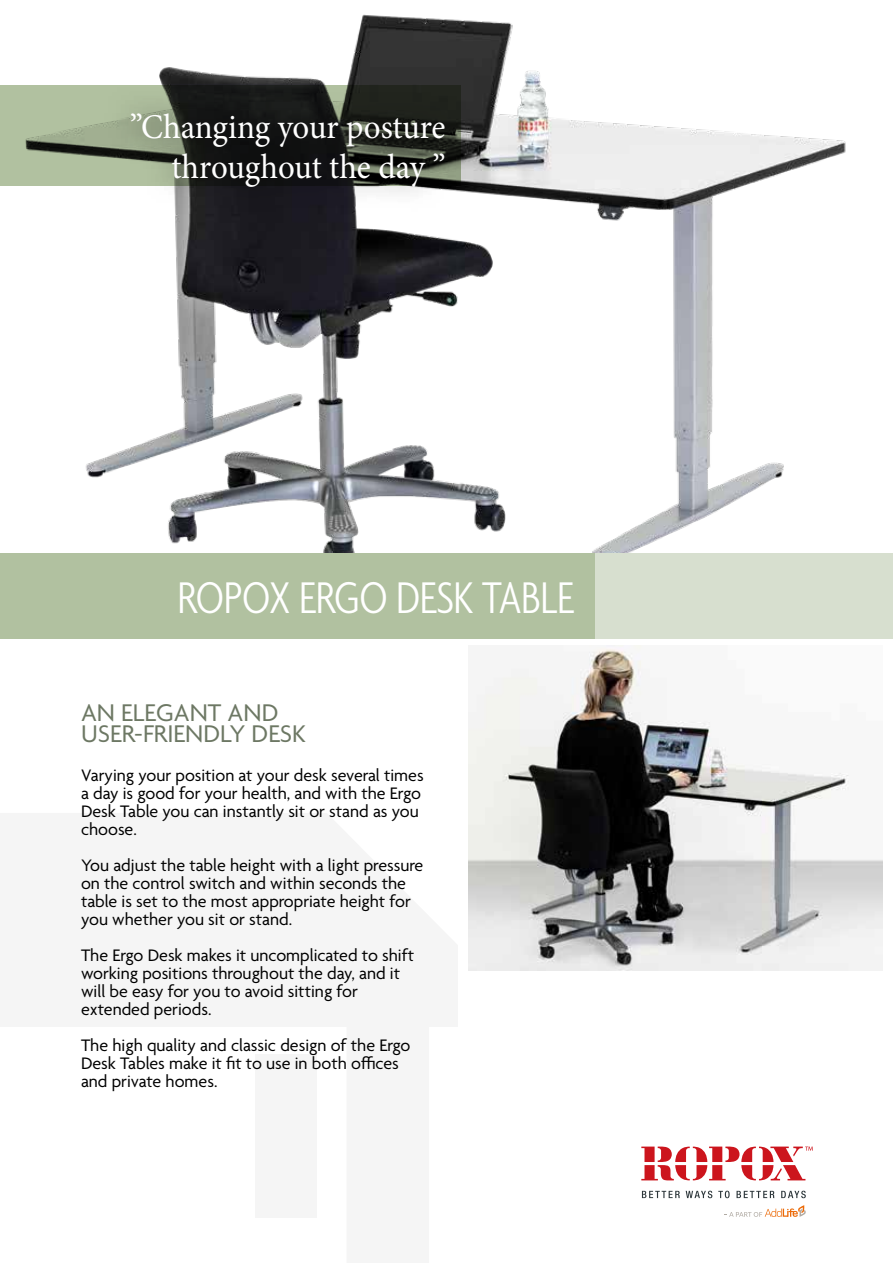
<style>
.page{position:relative;width:893px;height:1263px;background:#fff}
.page>*{position:absolute;margin:0;border:0;box-sizing:border-box;transform-origin:0 0}
.t1{font:300 condensed 48px "Agenda";letter-spacing:-.01em;color:#fff}
.t2{font:34.65px/39.6px "Minion Pro";letter-spacing:-.005em;color:#fff;text-align:right;scale:.95 1}
.t3{font:26.1px/21px "Agenda";color:#6d7864}
.t4{font:18px/18px "Agenda";color:#000}
</style>
<div class="page">
<div style="left:256px;top:1054px;width:61px;height:163px;background:#f5f5f5"></div>
<img style="left:0;top:14px;width:893px;height:540px">
<div style="left:0;top:554px;width:893px;height:85px;background:#b1c1a0"></div>
<div style="left:595px;top:554px;width:298px;height:85px;background:#d7dfcf"></div>
<svg style="left:0;top:85px;width:104px;height:101px;fill:#b1c1a0"></svg>
<div style="left:104px;top:85px;width:369px;height:130px;background:#000;opacity:.75"></div>
<img style="left:468px;top:645px;width:414px;height:325px">
<svg style="left:642px;top:1191px;width:38px;height:7px"></svg>
<svg style="left:686px;top:1191px;width:26px;height:7px"></svg>
<svg style="left:718px;top:1191px;width:12px;height:7px"></svg>
<svg style="left:736px;top:1191px;width:38px;height:7px"></svg>
<svg style="left:781px;top:1191px;width:25px;height:7px"></svg>
<svg style="left:641px;top:1146px;width:172px;height:34px"></svg>
<svg style="left:724px;top:1205px;width:82px;height:12px"></svg>
<h2 class="t2" style="left:130px;top:108px;width:334px">”Changing your posture throughout the day ”</h2>
<h1 class="t1" style="left:177px;top:571px;width:398px">ROPOX ERGO DESK TABLE</h1>
<h3 class="t3" style="left:81px;top:703px;width:227px">AN ELEGANT AND<br>USER-FRIENDLY DESK</h3>
<p class="t4" style="left:81px;top:767px;width:344px">Varying your position at your desk several times a day is good for your health, and with the Ergo Desk Table you can instantly sit or stand as you choose.</p>
<p class="t4" style="left:81px;top:857px;width:344px">You adjust the table height with a light pressure on the control switch and within seconds the table is set to the most appropriate height for you whether you sit or stand.</p>
<p class="t4" style="left:81px;top:947px;width:335px">The Ergo Desk makes it uncomplicated to shift working positions throughout the day, and it will be easy for you to avoid sitting for extended periods.</p>
<p class="t4" style="left:81px;top:1037px;width:331px">The high quality and classic design of the Ergo<br>Desk Tables make it fit to use in both offices and private homes.</p>
</div>
